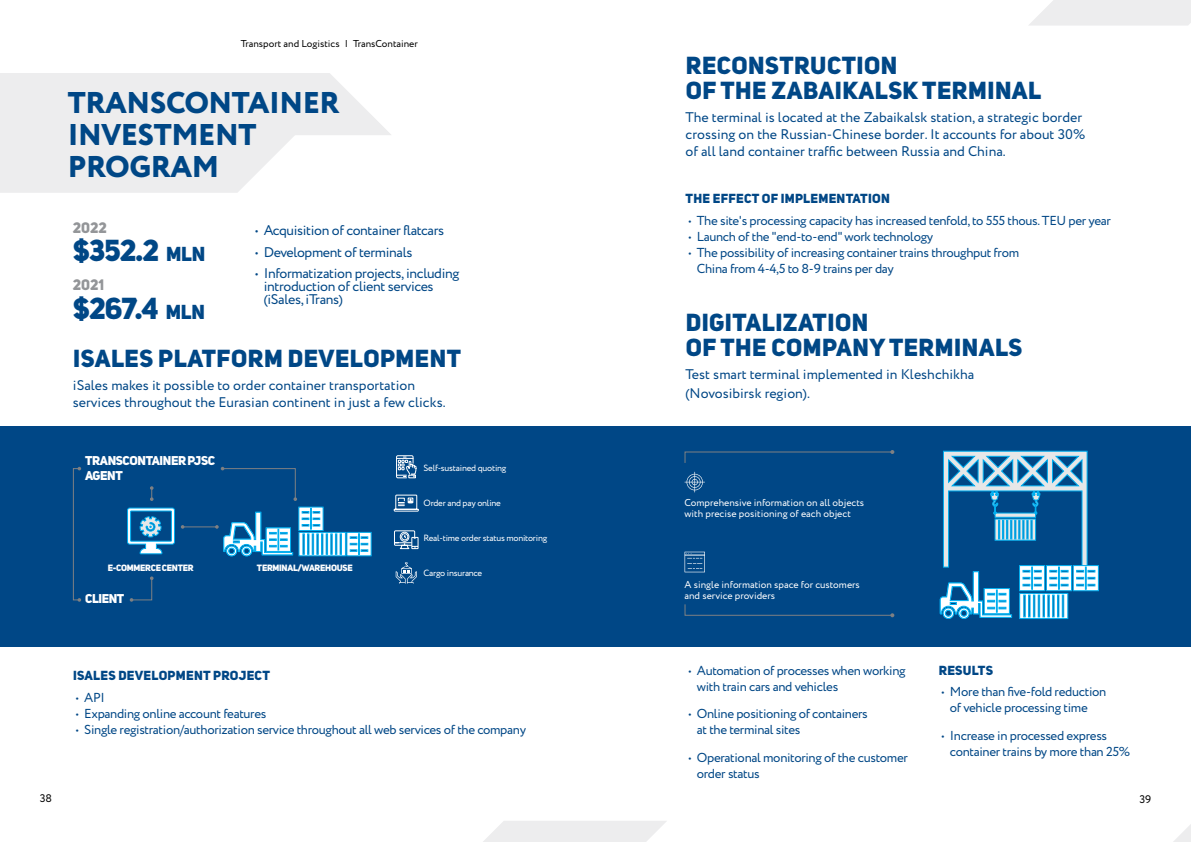
<style>
.page{position:relative;width:1191px;height:842px;background:#fff}
.page>*{position:absolute;margin:0;border:0;box-sizing:border-box;transform-origin:0 0}
.t1{font:800 30px/32px "Circe";letter-spacing:-.015em;color:#004786}
.t2{font:30px "Uni Sans Heavy Caps";letter-spacing:-.03em;color:#004786}
.t3{font:24.4px/24.9px "Uni Sans Heavy Caps";letter-spacing:.02em;color:#004786}
.t4{font:15px "Uni Sans Heavy Caps";color:#939598}
.t5{font:14px/17px "Circe";color:#004786}
.t6{font:14px/13px "Circe";letter-spacing:-.025em;color:#004786}
.t7{font:13px/16px "Circe";letter-spacing:-.025em;color:#004786}
.t8{font:13px "Uni Sans Heavy Caps";letter-spacing:.02em;color:#004786}
.t9{font:12.6px/15.2px "Uni Sans Heavy Caps";letter-spacing:-.03em;color:#fff}
.t10{font:11px "Circe";color:#000}
.t11{font:10px/11px "Circe";color:#fff}
.t12{font:10px "Circe";color:#000}
.t13{font:9px "Circe";letter-spacing:-.025em;color:#fff}
.t14{font:9px "Uni Sans Heavy Caps";letter-spacing:-.03em;color:#fff}
.s1{font-size:20px}
</style>
<div class="page">
<div style="left:0;top:426px;width:1191px;height:220px;background:#004786"></div>
<svg style="left:0;top:73px;width:391px;height:120px"></svg>
<svg style="left:1029px;top:0;width:162px;height:26px"></svg>
<svg style="left:483px;top:821px;width:184px;height:21px"></svg>
<svg style="left:1173px;top:824px;width:18px;height:18px"></svg>
<svg style="left:127px;top:507px;width:48px;height:47px"></svg>
<svg style="left:396px;top:562px;width:21px;height:22px"></svg>
<div style="left:73px;top:468px;width:7px;height:132px;border:1px solid #7e8083"></div>
<svg style="left:78px;top:598px;width:3px;height:4px"></svg>
<svg style="left:130px;top:576px;width:23px;height:26px"></svg>
<svg style="left:150px;top:486px;width:3px;height:15px"></svg>
<hr style="left:183px;top:526px;width:34px;height:1px;background:#7e8083">
<svg style="left:215px;top:467px;width:157px;height:89px"></svg>
<svg style="left:396px;top:455px;width:21px;height:23px"></svg>
<svg style="left:394px;top:530px;width:25px;height:19px"></svg>
<svg style="left:393px;top:494px;width:26px;height:18px"></svg>
<svg style="left:684px;top:450px;width:210px;height:13px"></svg>
<svg style="left:684px;top:604px;width:210px;height:13px"></svg>
<svg style="left:940px;top:451px;width:158px;height:168px"></svg>
<svg style="left:684px;top:552px;width:21px;height:20px"></svg>
<svg style="left:684px;top:472px;width:21px;height:20px"></svg>
<p class="t12" style="left:241px;top:37px;width:179px">Transport and Logistics | TransContainer</p>
<h1 class="t1" style="left:68px;top:88px;width:273px">TRANSCONTAINER<br>INVESTMENT<br>PROGRAM</h1>
<p class="t4" style="left:73px;top:218px;width:36px">2022</p>
<h1 class="t2" style="left:73px;top:232px;width:134px">$352.2 <span class="s1">MLN</span></h1>
<p class="t4" style="left:73px;top:275px;width:33px">2021</p>
<h1 class="t2" style="left:73px;top:289px;width:134px">$267.4 <span class="s1">MLN</span></h1>
<p class="t6" style="left:255px;top:225px;width:190px">• Acquisition of container flatcars</p>
<p class="t6" style="left:255px;top:246px;width:159px">• Development of terminals</p>
<p class="t6" style="left:264px;top:268px;width:197px;text-indent:-8px">• Informatization projects, including introduction of client services (iSales, iTrans)</p>
<h2 class="t3" style="left:73px;top:346px;width:389px">ISALES PLATFORM DEVELOPMENT</h2>
<p class="t5" style="left:73px;top:377px;width:374px">iSales makes it possible to order container transportation services throughout the Eurasian continent in just a few clicks.</p>
<p class="t9" style="left:85px;top:452px;width:132px">TRANSCONTAINER PJSC<br>AGENT</p>
<p class="t14" style="left:108px;top:562px;width:87px">E-COMMERCE CENTER</p>
<p class="t14" style="left:257px;top:562px;width:97px">TERMINAL/WAREHOUSE</p>
<p class="t9" style="left:85px;top:591px;width:41px">CLIENT</p>
<p class="t13" style="left:423px;top:462px;width:84px">Self-sustained quoting</p>
<p class="t13" style="left:423px;top:497px;width:79px">Order and pay online</p>
<p class="t13" style="left:423px;top:532px;width:125px">Real-time order status monitoring</p>
<p class="t13" style="left:423px;top:567px;width:60px">Cargo insurance</p>
<p class="t8" style="left:73px;top:667px;width:198px">ISALES DEVELOPMENT PROJECT</p>
<p class="t7" style="left:76px;top:690px;width:31px">• API</p>
<p class="t7" style="left:76px;top:706px;width:192px">• Expanding online account features</p>
<p class="t7" style="left:76px;top:722px;width:452px">• Single registration/authorization service throughout all web services of the company</p>
<h2 class="t3" style="left:686px;top:53px;width:357px">RECONSTRUCTION<br>OF THE ZABAIKALSK TERMINAL</h2>
<p class="t5" style="left:685px;top:109px;width:401px">The terminal is located at the Zabaikalsk station, a strategic border crossing on the Russian-Chinese border. It accounts for about 30% of all land container traffic between Russia and China.</p>
<p class="t8" style="left:685px;top:190px;width:206px">THE EFFECT OF IMPLEMENTATION</p>
<p class="t7" style="left:688px;top:213px;width:424px">• The site's processing capacity has increased tenfold, to 555 thous. TEU per year</p>
<p class="t7" style="left:688px;top:229px;width:246px">• Launch of the "end-to-end" work technology</p>
<p class="t7" style="left:697px;top:245px;width:324px;text-indent:-9px">• The possibility of increasing container trains throughput from<br>China from 4-4,5 to 8-9 trains per day</p>
<h2 class="t3" style="left:685px;top:309px;width:338px">DIGITALIZATION<br>OF THE COMPANY TERMINALS</h2>
<p class="t5" style="left:685px;top:365px;width:290px;line-height:19px">Test smart terminal implemented in Kleshchikha (Novosibirsk region).</p>
<p class="t11" style="left:684px;top:498px;width:181px">Comprehensive information on all objects with precise positioning of each object</p>
<p class="t11" style="left:684px;top:579px;width:177px">A single information space for customers and service providers</p>
<p class="t7" style="left:697px;top:663px;width:210px;text-indent:-9px">• Automation of processes when working with train cars and vehicles</p>
<p class="t7" style="left:697px;top:706px;width:172px;text-indent:-9px">• Online positioning of containers at the terminal sites</p>
<p class="t7" style="left:697px;top:750px;width:212px;text-indent:-9px">• Operational monitoring of the customer order status</p>
<p class="t8" style="left:938px;top:662px;width:56px">RESULTS</p>
<p class="t7" style="left:950px;top:684px;width:158px;text-indent:-9px">• More than five-fold reduction of vehicle processing time</p>
<p class="t7" style="left:950px;top:728px;width:182px;text-indent:-9px">• Increase in processed express container trains by more than 25%</p>
<p class="t10" style="left:40px;top:791px;width:14px">38</p>
<p class="t10" style="left:1139px;top:792px;width:13px">39</p>
</div>
